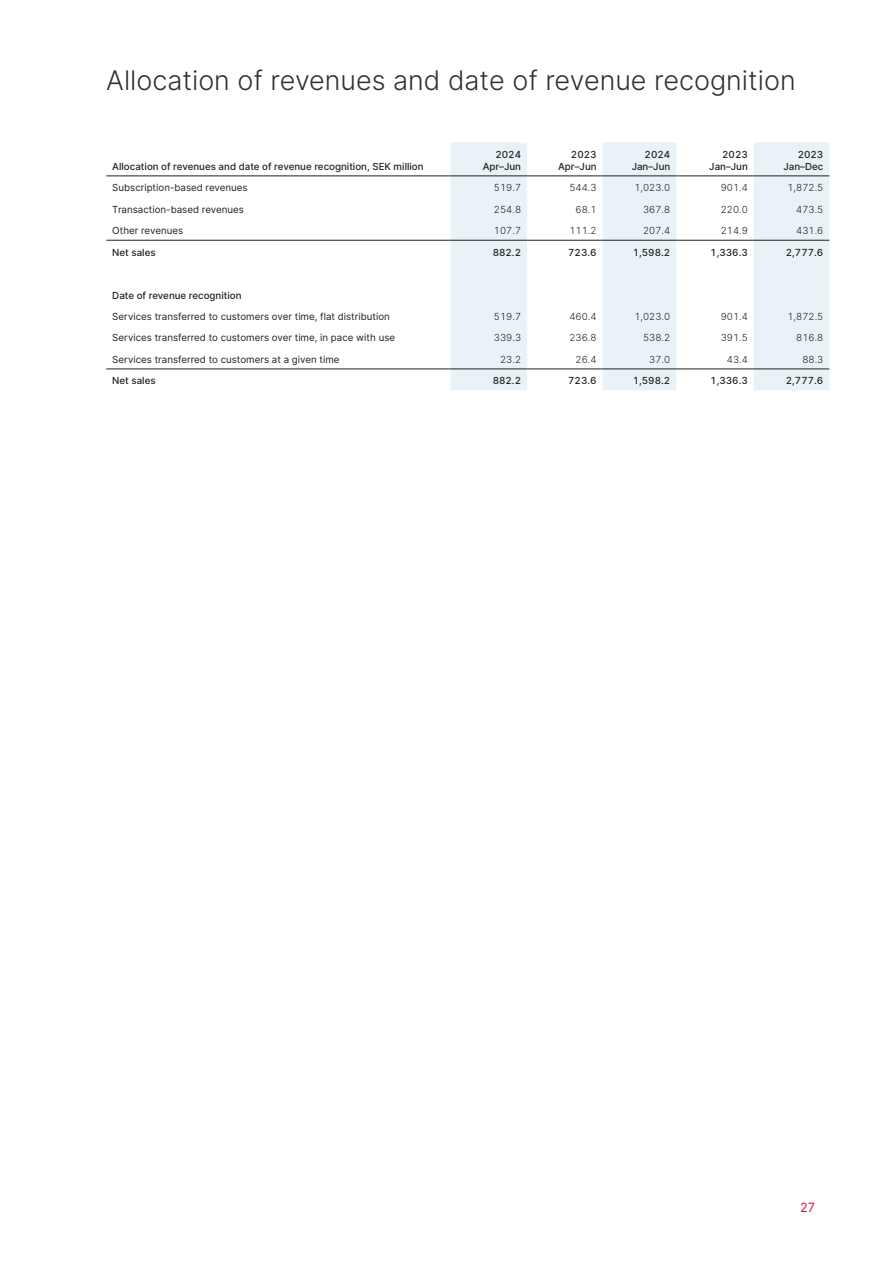
<style>
.page{position:relative;width:893px;height:1263px;background:#fff}
.page>*{position:absolute;margin:0;border:0;box-sizing:border-box;transform-origin:0 0}
.t1{font:300 27px "Inter";color:#313132}
.t2{font:12.75px "Inter";color:#d7123e}
.Table_Text_Left{font:9.75px "Inter";color:#231f20}
.Siffror_normal{font:300 9.75px "Inter";color:#231f20}
.Table_Inter_Regular_Right{font:500 9.75px/12px "Inter";color:#231f20;text-align:right}
.Table_Text_Left_fet{font:500 9.75px "Inter";color:#231f20}
</style>
<div class="page">
<svg style="left:451px;top:142px;width:378px;height:248px;fill:#e9f3f7"></svg>
<hr style="left:451px;top:176px;width:76px;height:1px;background:#231f20">
<hr style="left:527px;top:176px;width:76px;height:1px;background:#231f20">
<hr style="left:603px;top:176px;width:73px;height:1px;background:#231f20">
<hr style="left:676px;top:176px;width:78px;height:1px;background:#231f20">
<hr style="left:754px;top:176px;width:75px;height:1px;background:#231f20">
<hr style="left:106px;top:176px;width:345px;height:1px;background:#231f20">
<hr style="left:106px;top:240px;width:345px;height:1px;background:#231f20">
<hr style="left:451px;top:240px;width:76px;height:1px;background:#231f20">
<hr style="left:527px;top:240px;width:76px;height:1px;background:#231f20">
<hr style="left:603px;top:240px;width:73px;height:1px;background:#231f20">
<hr style="left:676px;top:240px;width:78px;height:1px;background:#231f20">
<hr style="left:754px;top:240px;width:75px;height:1px;background:#231f20">
<hr style="left:106px;top:369px;width:345px;height:1px;background:#231f20">
<hr style="left:451px;top:369px;width:76px;height:1px;background:#231f20">
<hr style="left:527px;top:369px;width:76px;height:1px;background:#231f20">
<hr style="left:603px;top:369px;width:73px;height:1px;background:#231f20">
<hr style="left:676px;top:369px;width:78px;height:1px;background:#231f20">
<hr style="left:754px;top:369px;width:75px;height:1px;background:#231f20">
<h2 class="t1" style="left:106px;top:61px;width:691px">Allocation of revenues and date of revenue recognition</h2>
<p class="Table_Text_Left_fet" style="left:112px;top:159px;width:313px">Allocation of revenues and date of revenue recognition, SEK million</p>
<p class="Table_Inter_Regular_Right" style="left:483px;top:148px;width:40px">2024<br>Apr–Jun</p>
<p class="Table_Inter_Regular_Right" style="left:558px;top:148px;width:40px">2023<br>Apr–Jun</p>
<p class="Table_Inter_Regular_Right" style="left:632px;top:148px;width:40px">2024<br>Jan–Jun</p>
<p class="Table_Inter_Regular_Right" style="left:709px;top:148px;width:40px">2023<br>Jan–Jun</p>
<p class="Table_Inter_Regular_Right" style="left:783px;top:148px;width:41px">2023<br>Jan–Dec</p>
<p class="Table_Text_Left" style="left:112px;top:181px;width:137px">Subscription-based revenues</p>
<p class="Siffror_normal" style="left:494px;top:181px;width:29px">519.7</p>
<p class="Siffror_normal" style="left:569px;top:181px;width:29px">544.3</p>
<p class="Siffror_normal" style="left:634px;top:181px;width:37px">1,023.0</p>
<p class="Siffror_normal" style="left:721px;top:181px;width:29px">901.4</p>
<p class="Siffror_normal" style="left:787px;top:181px;width:37px">1,872.5</p>
<p class="Table_Text_Left" style="left:112px;top:202px;width:133px">Transaction-based revenues</p>
<p class="Siffror_normal" style="left:494px;top:202px;width:29px">254.8</p>
<p class="Siffror_normal" style="left:576px;top:202px;width:23px">68.1</p>
<p class="Siffror_normal" style="left:643px;top:202px;width:29px">367.8</p>
<p class="Siffror_normal" style="left:721px;top:202px;width:29px">220.0</p>
<p class="Siffror_normal" style="left:796px;top:202px;width:29px">473.5</p>
<p class="Table_Text_Left" style="left:112px;top:224px;width:72px">Other revenues</p>
<p class="Siffror_normal" style="left:494px;top:224px;width:29px">107.7</p>
<p class="Siffror_normal" style="left:569px;top:224px;width:29px">111.2</p>
<p class="Siffror_normal" style="left:643px;top:224px;width:29px">207.4</p>
<p class="Siffror_normal" style="left:721px;top:224px;width:29px">214.9</p>
<p class="Siffror_normal" style="left:796px;top:224px;width:29px">431.6</p>
<p class="Table_Text_Left_fet" style="left:112px;top:245px;width:45px">Net sales</p>
<p class="Table_Inter_Regular_Right" style="left:493px;top:246px;width:30px">882.2</p>
<p class="Table_Inter_Regular_Right" style="left:568px;top:246px;width:30px">723.6</p>
<p class="Table_Inter_Regular_Right" style="left:633px;top:246px;width:39px">1,598.2</p>
<p class="Table_Inter_Regular_Right" style="left:710px;top:246px;width:39px">1,336.3</p>
<p class="Table_Inter_Regular_Right" style="left:786px;top:246px;width:39px">2,777.6</p>
<p class="Table_Text_Left_fet" style="left:112px;top:288px;width:131px">Date of revenue recognition</p>
<p class="Table_Text_Left" style="left:112px;top:309px;width:279px">Services transferred to customers over time, flat distribution</p>
<p class="Siffror_normal" style="left:494px;top:310px;width:29px">519.7</p>
<p class="Siffror_normal" style="left:569px;top:310px;width:29px">460.4</p>
<p class="Siffror_normal" style="left:634px;top:310px;width:37px">1,023.0</p>
<p class="Siffror_normal" style="left:721px;top:310px;width:29px">901.4</p>
<p class="Siffror_normal" style="left:787px;top:310px;width:37px">1,872.5</p>
<p class="Table_Text_Left" style="left:112px;top:331px;width:284px">Services transferred to customers over time, in pace with use</p>
<p class="Siffror_normal" style="left:494px;top:331px;width:29px">339.3</p>
<p class="Siffror_normal" style="left:569px;top:331px;width:29px">236.8</p>
<p class="Siffror_normal" style="left:643px;top:331px;width:29px">538.2</p>
<p class="Siffror_normal" style="left:721px;top:331px;width:29px">391.5</p>
<p class="Siffror_normal" style="left:796px;top:331px;width:29px">816.8</p>
<p class="Table_Text_Left" style="left:112px;top:352px;width:229px">Services transferred to customers at a given time</p>
<p class="Siffror_normal" style="left:500px;top:352px;width:23px">23.2</p>
<p class="Siffror_normal" style="left:576px;top:352px;width:23px">26.4</p>
<p class="Siffror_normal" style="left:649px;top:352px;width:23px">37.0</p>
<p class="Siffror_normal" style="left:727px;top:352px;width:23px">43.4</p>
<p class="Siffror_normal" style="left:802px;top:352px;width:23px">88.3</p>
<p class="Table_Text_Left_fet" style="left:112px;top:374px;width:45px">Net sales</p>
<p class="Table_Inter_Regular_Right" style="left:493px;top:375px;width:30px">882.2</p>
<p class="Table_Inter_Regular_Right" style="left:568px;top:375px;width:30px">723.6</p>
<p class="Table_Inter_Regular_Right" style="left:633px;top:375px;width:39px">1,598.2</p>
<p class="Table_Inter_Regular_Right" style="left:710px;top:375px;width:39px">1,336.3</p>
<p class="Table_Inter_Regular_Right" style="left:786px;top:375px;width:39px">2,777.6</p>
<h2 class="t2" style="left:800px;top:1198px;width:16px">27</h2>
</div>
